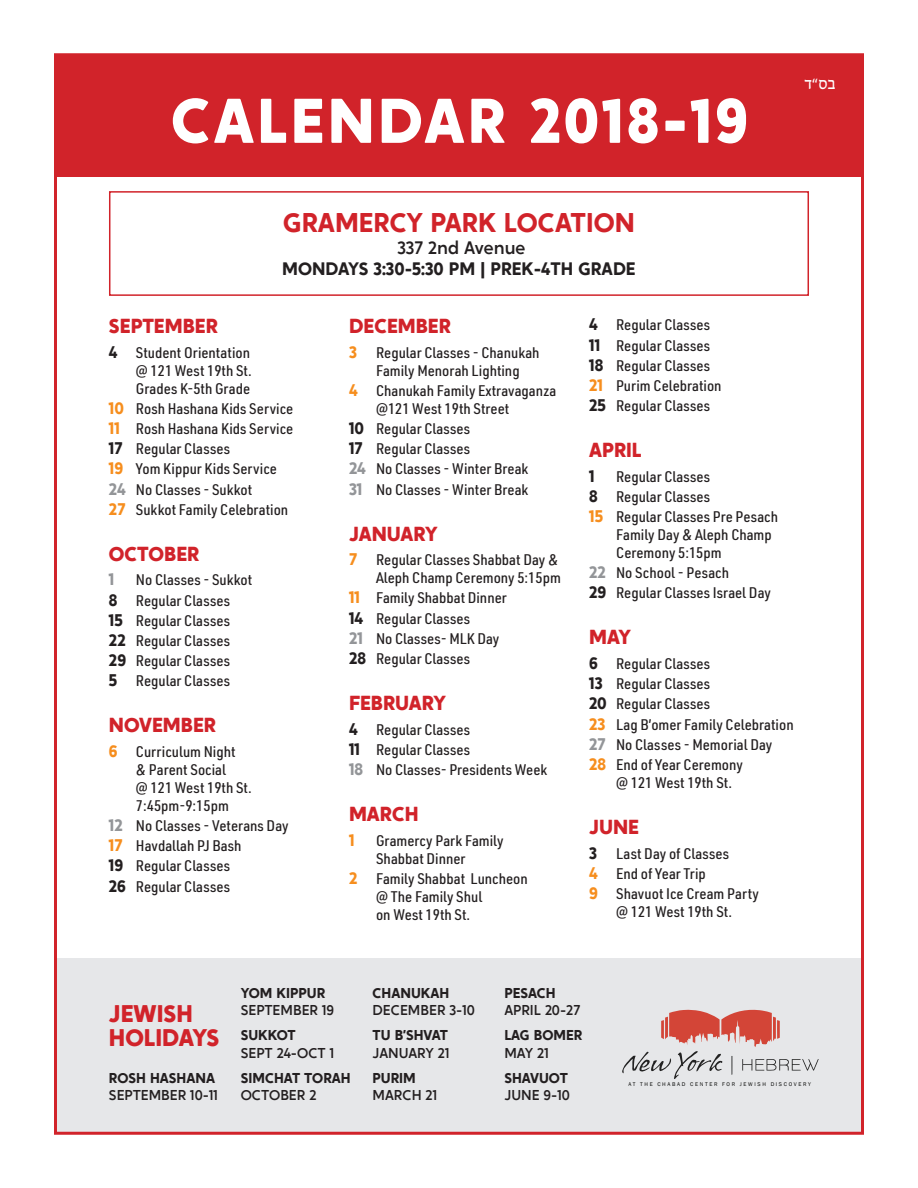
<style>
.page{position:relative;width:918px;height:1188px;background:#fff}
.page>*{position:absolute;margin:0;border:0;box-sizing:border-box;transform-origin:0 0}
.t1{font:800 63px "Crossten";letter-spacing:.05em;color:#fff}
.t2{font:700 27px "Crossten";color:#d1232a}
.t3{font:800 24px/24px "Crossten";color:#d1232a}
.t4{font:800 20.25px "Crossten";color:#d1232a}
.t5{font:700 18px "Crossten";color:#231f20}
.t6{font:500 18px "Crossten";color:#231f20}
.t7{font:18px "Fb Carizma";color:#fff}
.t8{font:700 16.8px "Crossten";color:#939598}
.t9{font:700 16.8px "Crossten";color:#f68e1e}
.t10{font:700 16.8px "Crossten";color:#231f20}
.t11{font:500 15px/20.1px "URWDIN Semi Cond";color:#231f20}
.t12{font:500 14.25px "Crossten";color:#231f20}
.t13{font:700 14.25px "Crossten";color:#231f20}
.t14{font:5.55px "Franklin Gothic";letter-spacing:.3em;color:#040503}
.s1{font-family:"Crossten";font-weight:700;font-size:16.8px}
.s2{font-family:"Crossten";font-weight:700;font-size:16.8px;color:#f68e1e}
.s3{font-family:"Crossten";font-weight:700;font-size:16.8px;color:#939598}
</style>
<div class="page">
<div style="left:55px;top:958px;width:808px;height:175px;background:#e6e7e9"></div>
<div style="left:109px;top:191px;width:700px;height:105px;border:2px solid #d1232a"></div>
<svg style="left:622px;top:1009px;width:197px;height:70px"></svg>
<div style="left:55px;top:55px;width:809px;height:122px;background:#d1232a"></div>
<h1 class="t1" style="left:171px;top:80px;width:578px">CALENDAR 2018-19</h1>
<p class="t7" style="left:804px;top:74px;width:32px">בס“ד</p>
<h2 class="t2" style="left:283px;top:205px;width:353px">GRAMERCY PARK LOCATION</h2>
<p class="t6" style="left:397px;top:236px;width:130px">337 2nd Avenue</p>
<p class="t5" style="left:282px;top:257px;width:355px">MONDAYS 3:30-5:30 PM | PREK-4TH GRADE</p>
<h3 class="t4" style="left:109px;top:313px;width:110px">SEPTEMBER</h3>
<p class="t11" style="left:136px;top:343px;width:117px;line-height:18px;text-align:justify;text-indent:-27px"><span class="s1">4</span> Student Orientation @ 121 West 19th St.<br>Grades K-5th Grade</p>
<p class="t11" style="left:109px;top:398px;width:186px"><span class="s2">10</span> Rosh Hashana Kids Service<br><span class="s2">11</span> Rosh Hashana Kids Service<br><span class="s1">17</span> Regular Classes<br><span class="s2">19</span> Yom Kippur Kids Service<br><span class="s3">24</span> No Classes - Sukkot<br><span class="s2">27</span> Sukkot Family Celebration</p>
<h3 class="t4" style="left:109px;top:541px;width:92px">OCTOBER</h3>
<p class="t8" style="left:109px;top:569px;width:7px">1</p>
<p class="t11" style="left:109px;top:570px;width:145px;text-indent:27px">No Classes - Sukkot<br><span class="s1">8</span> Regular Classes<br><span class="s1">15</span> Regular Classes<br><span class="s1">22</span> Regular Classes<br><span class="s1">29</span> Regular Classes<br><span class="s1">5</span> Regular Classes</p>
<h3 class="t4" style="left:109px;top:712px;width:109px">NOVEMBER</h3>
<p class="t11" style="left:136px;top:742px;width:117px;line-height:18px;text-indent:-27px"><span class="s2">6</span> Curriculum Night<br>&amp; Parent Social<br>@ 121 West 19th St.<br>7:45pm-9:15pm</p>
<p class="t11" style="left:109px;top:815px;width:181px"><span class="s3">12</span> No Classes - Veterans Day<br><span class="s2">17</span> Havdallah PJ Bash<br><span class="s1">19</span> Regular Classes<br><span class="s1">26</span> Regular Classes</p>
<h3 class="t4" style="left:349px;top:313px;width:103px">DECEMBER</h3>
<p class="t11" style="left:349px;top:343px;width:192px;line-height:18px;text-align:center"><span class="s2">3</span> Regular Classes - Chanukah<br>Family Menorah Lighting</p>
<p class="t11" style="left:376px;top:381px;width:182px;line-height:18px;text-indent:-27px"><span class="s2">4</span> Chanukah Family Extravaganza @121 West 19th Street</p>
<p class="t11" style="left:349px;top:418px;width:181px"><span class="s1">10</span> Regular Classes<br><span class="s1">17</span> Regular Classes<br><span class="s3">24</span> No Classes - Winter Break<br><span class="s3">31</span> No Classes - Winter Break</p>
<h3 class="t4" style="left:349px;top:520px;width:90px">JANUARY</h3>
<p class="t11" style="left:349px;top:550px;width:213px;line-height:18px;text-align:right"><span class="s2">7</span> Regular Classes Shabbat Day &amp;<br>Aleph Champ Ceremony 5:15pm</p>
<p class="t11" style="left:349px;top:588px;width:159px"><span class="s2">11</span> Family Shabbat Dinner<br><span class="s1">14</span> Regular Classes<br><span class="s3">21</span> No Classes- MLK Day<br><span class="s1">28</span> Regular Classes</p>
<h3 class="t4" style="left:349px;top:690px;width:98px">FEBRUARY</h3>
<p class="t11" style="left:349px;top:719px;width:200px"><span class="s1">4</span> Regular Classes<br><span class="s1">11</span> Regular Classes<br><span class="s3">18</span> No Classes- Presidents Week</p>
<h3 class="t4" style="left:349px;top:801px;width:71px">MARCH</h3>
<p class="t9" style="left:349px;top:829px;width:7px">1</p>
<p class="t11" style="left:376px;top:831px;width:129px;line-height:18px">Gramercy Park Family<br>Shabbat Dinner</p>
<p class="t11" style="left:376px;top:869px;width:153px;line-height:18px;text-indent:-27px"><span class="s2">2</span> Family Shabbat Luncheon @ The Family Shul<br>on West 19th St.</p>
<p class="t11" style="left:589px;top:315px;width:134px"><span class="s1">4</span> Regular Classes<br><span class="s1">11</span> Regular Classes<br><span class="s1">18</span> Regular Classes<br><span class="s2">21</span> Purim Celebration<br><span class="s1">25</span> Regular Classes</p>
<h3 class="t4" style="left:589px;top:437px;width:54px">APRIL</h3>
<p class="t10" style="left:589px;top:465px;width:7px">1</p>
<p class="t11" style="left:589px;top:466px;width:190px;text-indent:27px">Regular Classes<br><span class="s1">8</span> Regular Classes<br><span class="s2">15</span> Regular Classes Pre Pesach</p>
<p class="t11" style="left:616px;top:525px;width:157px;line-height:18px">Family Day &amp; Aleph Champ<br>Ceremony 5:15pm</p>
<p class="t11" style="left:589px;top:562px;width:183px"><span class="s3">22</span> No School - Pesach<br><span class="s1">29</span> Regular Classes Israel Day</p>
<h3 class="t4" style="left:589px;top:624px;width:44px">MAY</h3>
<p class="t11" style="left:589px;top:653px;width:206px"><span class="s1">6</span> Regular Classes<br><span class="s1">13</span> Regular Classes<br><span class="s1">20</span> Regular Classes<br><span class="s2">23</span> Lag B’omer Family Celebration<br><span class="s3">27</span> No Classes - Memorial Day<br><span class="s2">28</span> End of Year Ceremony</p>
<p class="t11" style="left:616px;top:772px;width:117px">@ 121 West 19th St.</p>
<h3 class="t4" style="left:589px;top:814px;width:52px">JUNE</h3>
<p class="t11" style="left:589px;top:843px;width:171px"><span class="s1">3</span> Last Day of Classes<br><span class="s2">4</span> End of Year Trip<br><span class="s2">9</span> Shavuot Ice Cream Party</p>
<p class="t11" style="left:616px;top:901px;width:117px">@ 121 West 19th St.</p>
<h3 class="t3" style="left:109px;top:1001px;width:112px">JEWISH<br>HOLIDAYS</h3>
<p class="t13" style="left:109px;top:1069px;width:108px">ROSH HASHANA</p>
<p class="t12" style="left:109px;top:1086px;width:111px">SEPTEMBER 10-11</p>
<p class="t13" style="left:241px;top:984px;width:86px">YOM KIPPUR</p>
<p class="t12" style="left:241px;top:1001px;width:95px">SEPTEMBER 19</p>
<p class="t13" style="left:241px;top:1026px;width:56px">SUKKOT</p>
<p class="t12" style="left:241px;top:1044px;width:95px">SEPT 24-OCT 1</p>
<p class="t13" style="left:241px;top:1069px;width:111px">SIMCHAT TORAH</p>
<p class="t12" style="left:241px;top:1086px;width:77px">OCTOBER 2</p>
<p class="t13" style="left:373px;top:984px;width:78px">CHANUKAH</p>
<p class="t12" style="left:373px;top:1001px;width:104px">DECEMBER 3-10</p>
<p class="t13" style="left:373px;top:1026px;width:77px">TU B’SHVAT</p>
<p class="t12" style="left:373px;top:1044px;width:79px">JANUARY 21</p>
<p class="t13" style="left:373px;top:1069px;width:45px">PURIM</p>
<p class="t12" style="left:373px;top:1086px;width:66px">MARCH 21</p>
<p class="t13" style="left:504px;top:984px;width:53px">PESACH</p>
<p class="t12" style="left:504px;top:1001px;width:77px">APRIL 20-27</p>
<p class="t13" style="left:504px;top:1026px;width:80px">LAG BOMER</p>
<p class="t12" style="left:504px;top:1044px;width:46px">MAY 21</p>
<p class="t13" style="left:504px;top:1069px;width:65px">SHAVUOT</p>
<p class="t12" style="left:504px;top:1086px;width:67px">JUNE 9-10</p>
<p class="t14" style="left:628px;top:1081px;width:184px">AT THE CHABAD CENTER FOR JEWISH DISCOVERY</p>
</div>
